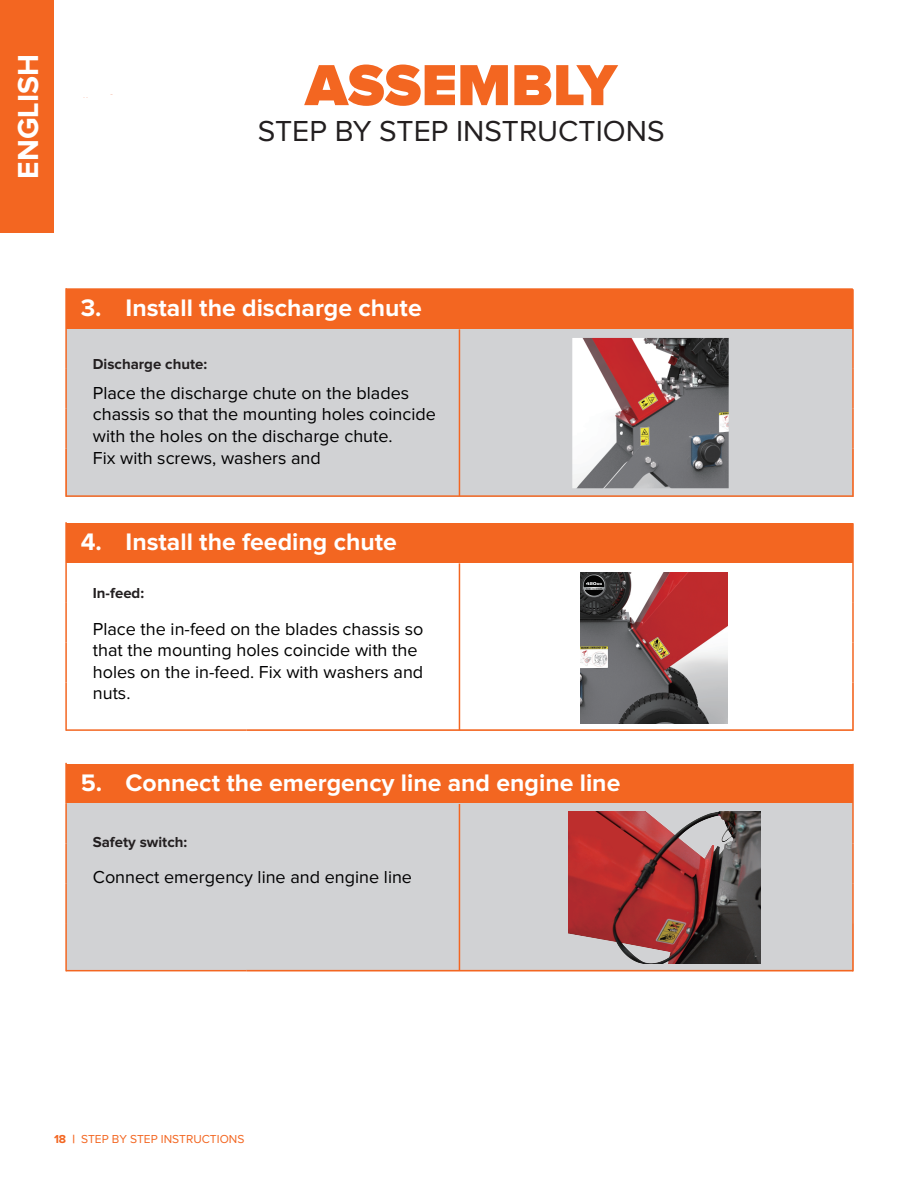
<style>
.page{position:relative;width:918px;height:1188px;background:#fff}
.page>*{position:absolute;margin:0;border:0;box-sizing:border-box;transform-origin:0 0}
.t1{font:900 60px "Proxima Nova";color:#f36621}
.t2{font:30px "Proxima Nova";color:#231f20}
.t3{font:700 30px "Proxima Nova";color:#fff}
.t4{font:700 24.75px "Proxima Nova";color:#fff}
.t5{font:18px/21.6px "Proxima Nova";color:#000001}
.t6{font:700 15px "Proxima Nova";color:#231f20}
.t7{font:12px "Proxima Nova";color:#f36621}
.s1{font-weight:700}
</style>
<div class="page">
<div style="left:66px;top:289px;width:787px;height:40px;background:#f36621"></div>
<div style="left:66px;top:329px;width:787px;height:167px;background:#d1d2d4"></div>
<hr style="left:65px;top:329px;width:2px;height:40px;background:#f36621">
<hr style="left:65px;top:369px;width:2px;height:40px;background:#f36621">
<hr style="left:65px;top:409px;width:2px;height:39px;background:#f36621">
<hr style="left:65px;top:448px;width:2px;height:49px;background:#f36621">
<hr style="left:459px;top:329px;width:1px;height:167px;background:#f36621">
<hr style="left:852px;top:369px;width:2px;height:40px;background:#f36621">
<hr style="left:852px;top:409px;width:2px;height:39px;background:#f36621">
<hr style="left:852px;top:448px;width:2px;height:49px;background:#f36621">
<hr style="left:65px;top:288px;width:2px;height:41px;background:#f36621">
<hr style="left:66px;top:288px;width:787px;height:2px;background:#f36621">
<hr style="left:852px;top:289px;width:2px;height:80px;background:#f36621">
<div style="left:66px;top:523px;width:787px;height:40px;background:#f36621"></div>
<hr style="left:65px;top:563px;width:2px;height:40px;background:#f36621">
<hr style="left:65px;top:603px;width:2px;height:40px;background:#f36621">
<hr style="left:65px;top:643px;width:2px;height:39px;background:#f36621">
<hr style="left:65px;top:682px;width:2px;height:49px;background:#f36621">
<hr style="left:66px;top:729px;width:180px;height:2px;background:#f36621">
<hr style="left:459px;top:563px;width:1px;height:167px;background:#f36621">
<hr style="left:852px;top:603px;width:2px;height:40px;background:#f36621">
<hr style="left:852px;top:643px;width:2px;height:39px;background:#f36621">
<hr style="left:852px;top:682px;width:2px;height:49px;background:#f36621">
<hr style="left:246px;top:729px;width:607px;height:2px;background:#f36621">
<hr style="left:65px;top:522px;width:2px;height:41px;background:#f36621">
<hr style="left:66px;top:495px;width:787px;height:2px;background:#f36621">
<hr style="left:852px;top:523px;width:2px;height:80px;background:#f36621">
<div style="left:66px;top:764px;width:787px;height:40px;background:#f36621"></div>
<div style="left:66px;top:804px;width:787px;height:167px;background:#d1d2d4"></div>
<hr style="left:65px;top:804px;width:2px;height:39px;background:#f36621">
<hr style="left:65px;top:843px;width:2px;height:40px;background:#f36621">
<hr style="left:65px;top:883px;width:2px;height:40px;background:#f36621">
<hr style="left:65px;top:923px;width:2px;height:48px;background:#f36621">
<hr style="left:66px;top:970px;width:180px;height:1px;background:#f36621">
<hr style="left:459px;top:804px;width:1px;height:167px;background:#f36621">
<hr style="left:852px;top:843px;width:2px;height:40px;background:#f36621">
<hr style="left:852px;top:883px;width:2px;height:40px;background:#f36621">
<hr style="left:852px;top:923px;width:2px;height:48px;background:#f36621">
<hr style="left:246px;top:970px;width:607px;height:1px;background:#f36621">
<hr style="left:65px;top:763px;width:2px;height:41px;background:#f36621">
<hr style="left:852px;top:764px;width:2px;height:79px;background:#f36621">
<div style="left:0;top:0;width:54px;height:233px;background:#f36621"></div>
<img style="left:572px;top:338px;width:157px;height:150px">
<img style="left:580px;top:572px;width:148px;height:152px">
<img style="left:569px;top:811px;width:191px;height:152px">
<h2 class="t3" style="left:15px;top:179px;width:126px;rotate:-90deg">ENGLISH</h2>
<h1 class="t1" style="left:305px;top:58px;width:313px">ASSEMBLY</h1>
<h2 class="t2" style="left:258px;top:114px;width:408px">STEP BY STEP INSTRUCTIONS</h2>
<h3 class="t4" style="left:81px;top:297px;width:343px">3. Install the discharge chute</h3>
<p class="t6" style="left:93px;top:357px;width:116px">Discharge chute:</p>
<p class="t5" style="left:93px;top:382px;width:345px">Place the discharge chute on the blades chassis so that the mounting holes coincide with the holes on the discharge chute.<br>Fix with screws, washers and</p>
<h3 class="t4" style="left:81px;top:531px;width:318px">4. Install the feeding chute</h3>
<p class="t6" style="left:93px;top:586px;width:53px">In-feed:</p>
<p class="t5" style="left:93px;top:618px;width:332px">Place the in-feed on the blades chassis so that the mounting holes coincide with the holes on the in-feed. Fix with washers and nuts.</p>
<h3 class="t4" style="left:81px;top:772px;width:541px">5. Connect the emergency line and engine line</h3>
<p class="t6" style="left:93px;top:835px;width:96px">Safety switch:</p>
<p class="t5" style="left:93px;top:867px;width:321px">Connect emergency line and engine line</p>
<p class="t7" style="left:54px;top:1133px;width:192px"><span class="s1">18 |</span> STEP BY STEP INSTRUCTIONS</p>
</div>
